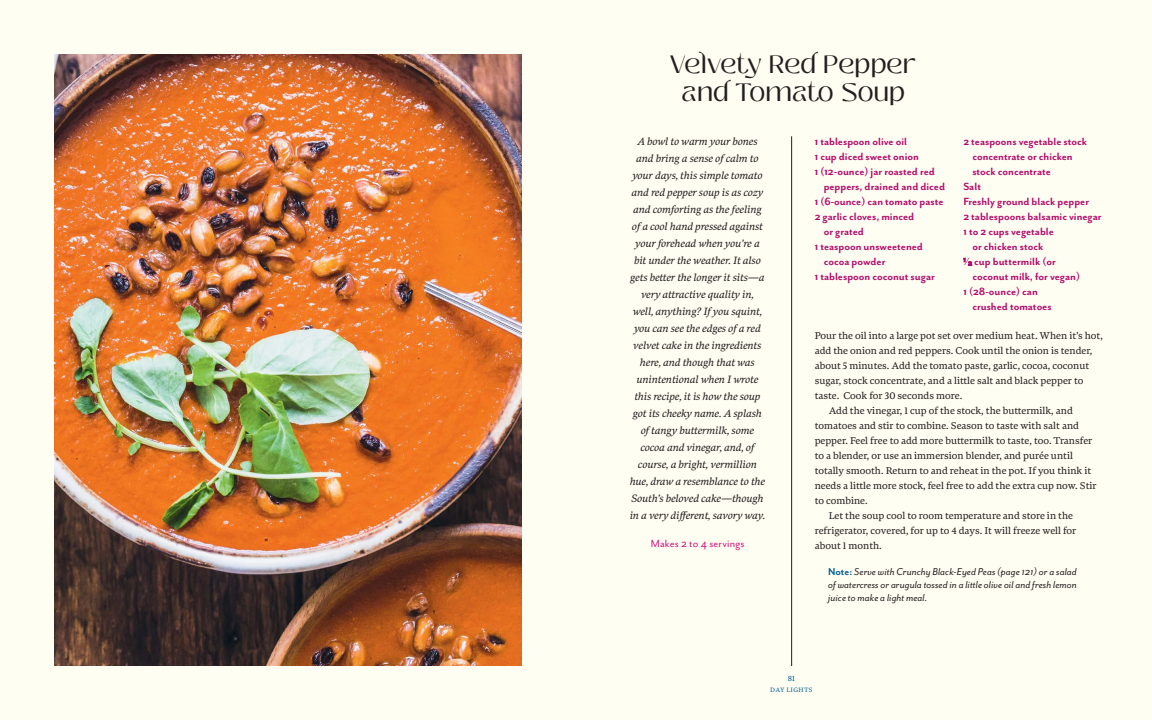
<style>
.page{position:relative;width:1152px;height:720px;background:#fffef2}
.page>*{position:absolute;margin:0;border:0;box-sizing:border-box;transform-origin:0 0}
.t1{font:25px/28px "Zolina";letter-spacing:.03em;color:#231f20;text-align:center}
.t2{font:700 12px "Mr Eaves San OT";color:#b20a6b}
.t3{font:12px "Mr Eaves San OT";letter-spacing:.01em;color:#d0157d}
.t4{font:italic 11.5px/13px "Mr Eaves San OT";color:#231f20;text-align:justify}
.t5{font:italic 11px/17px "Bennet Text Two";color:#231f20;text-align:center}
.t6{font:10.2px "Bennet Text Two";color:#231f20}
.t7{font:8px "Bennet Text Two";color:#005d92}
.t8{font:6.5px "Bennet Text Two";letter-spacing:.05em;color:#005d92}
.s1{font-size:8.4px}
.s2{font-weight:700;font-style:normal;color:#005d92}
</style>
<div class="page">
<hr style="left:791px;top:136px;width:1px;height:530px;background:#231f20">
<img style="left:54px;top:54px;width:468px;height:612px">
<h1 class="t1" style="left:671px;top:51px;width:246px">Velvety Red Pepper and Tomato Soup</h1>
<p class="t5" style="left:630px;top:133px;width:137px">A bowl to warm your bones and bring a sense of calm to your days, this simple tomato and red pepper soup is as cozy and comforting as the feeling of a cool hand pressed against your forehead when you’re a bit under the weather. It also gets better the longer it sits—a very attractive quality in, well, anything? If you squint, you can see the edges of a red velvet cake in the ingredients here, and though that was unintentional when I wrote this recipe, it is how the soup got its cheeky name. A splash of tangy buttermilk, some cocoa and vinegar, and, of course, a bright, vermillion hue, draw a resemblance to the<br>South’s beloved cake—though in a very different, savory way.</p>
<p class="t3" style="left:651px;top:537px;width:95px">Makes 2 to 4 servings</p>
<p class="t2" style="left:963px;top:135px;width:125px">2 teaspoons vegetable stock</p>
<p class="t2" style="left:972px;top:150px;width:102px">concentrate or chicken</p>
<p class="t2" style="left:972px;top:165px;width:80px">stock concentrate</p>
<p class="t2" style="left:963px;top:180px;width:19px">Salt</p>
<p class="t2" style="left:963px;top:195px;width:127px">Freshly ground black pepper</p>
<p class="t2" style="left:963px;top:210px;width:140px">2 tablespoons balsamic vinegar</p>
<p class="t2" style="left:963px;top:225px;width:92px">1 to 2 cups vegetable</p>
<p class="t2" style="left:972px;top:240px;width:72px">or chicken stock</p>
<p class="t2" style="left:963px;top:255px;width:94px"><sup>1</sup>⁄<span class="s1">2</span> cup buttermilk (or</p>
<p class="t2" style="left:972px;top:270px;width:109px">coconut milk, for vegan)</p>
<p class="t2" style="left:963px;top:285px;width:76px">1 (28-ounce) can</p>
<p class="t2" style="left:972px;top:300px;width:81px">crushed tomatoes</p>
<p class="t6" style="left:815px;top:329px;width:290px">Pour the oil into a large pot set over medium heat. When it’s hot,</p>
<p class="t6" style="left:815px;top:344px;width:279px">add the onion and red peppers. Cook until the onion is tender,</p>
<p class="t6" style="left:815px;top:359px;width:276px">about 5 minutes. Add the tomato paste, garlic, cocoa, coconut</p>
<p class="t6" style="left:815px;top:374px;width:270px">sugar, stock concentrate, and a little salt and black pepper to</p>
<p class="t6" style="left:815px;top:389px;width:149px">taste. Cook for 30 seconds more.</p>
<p class="t6" style="left:829px;top:404px;width:246px">Add the vinegar, 1 cup of the stock, the buttermilk, and</p>
<p class="t6" style="left:815px;top:419px;width:266px">tomatoes and stir to combine. Season to taste with salt and</p>
<p class="t6" style="left:815px;top:434px;width:279px">pepper. Feel free to add more buttermilk to taste, too. Transfer</p>
<p class="t6" style="left:815px;top:449px;width:260px">to a blender, or use an immersion blender, and purée until</p>
<p class="t6" style="left:815px;top:464px;width:278px">totally smooth. Return to and reheat in the pot. If you think it</p>
<p class="t6" style="left:815px;top:479px;width:284px">needs a little more stock, feel free to add the extra cup now. Stir</p>
<p class="t6" style="left:815px;top:494px;width:55px">to combine.</p>
<p class="t6" style="left:829px;top:509px;width:246px">Let the soup cool to room temperature and store in the</p>
<p class="t6" style="left:815px;top:524px;width:263px">refrigerator, covered, for up to 4 days. It will freeze well for</p>
<p class="t6" style="left:815px;top:539px;width:69px">about 1 month.</p>
<p class="t4" style="left:828px;top:565px;width:250px"><span class="s2">Note:</span> Serve with Crunchy Black-Eyed Peas (page 121) or a salad of watercress or arugula tossed in a little olive oil and fresh lemon juice to make a light meal.</p>
<p class="t2" style="left:815px;top:135px;width:94px">1 tablespoon olive oil</p>
<p class="t2" style="left:815px;top:150px;width:106px">1 cup diced sweet onion</p>
<p class="t2" style="left:815px;top:165px;width:122px">1 (12-ounce) jar roasted red</p>
<p class="t2" style="left:824px;top:180px;width:123px">peppers, drained and diced</p>
<p class="t2" style="left:815px;top:195px;width:131px">1 (6-ounce) can tomato paste</p>
<p class="t2" style="left:815px;top:210px;width:101px">2 garlic cloves, minced</p>
<p class="t2" style="left:824px;top:225px;width:42px">or grated</p>
<p class="t2" style="left:815px;top:240px;width:110px">1 teaspoon unsweetened</p>
<p class="t2" style="left:824px;top:255px;width:63px">cocoa powder</p>
<p class="t2" style="left:815px;top:270px;width:122px">1 tablespoon coconut sugar</p>
<p class="t7" style="left:788px;top:673px;width:9px">81</p>
<p class="t8" style="left:770px;top:686px;width:44px">DAY LIGHTS</p>
</div>
